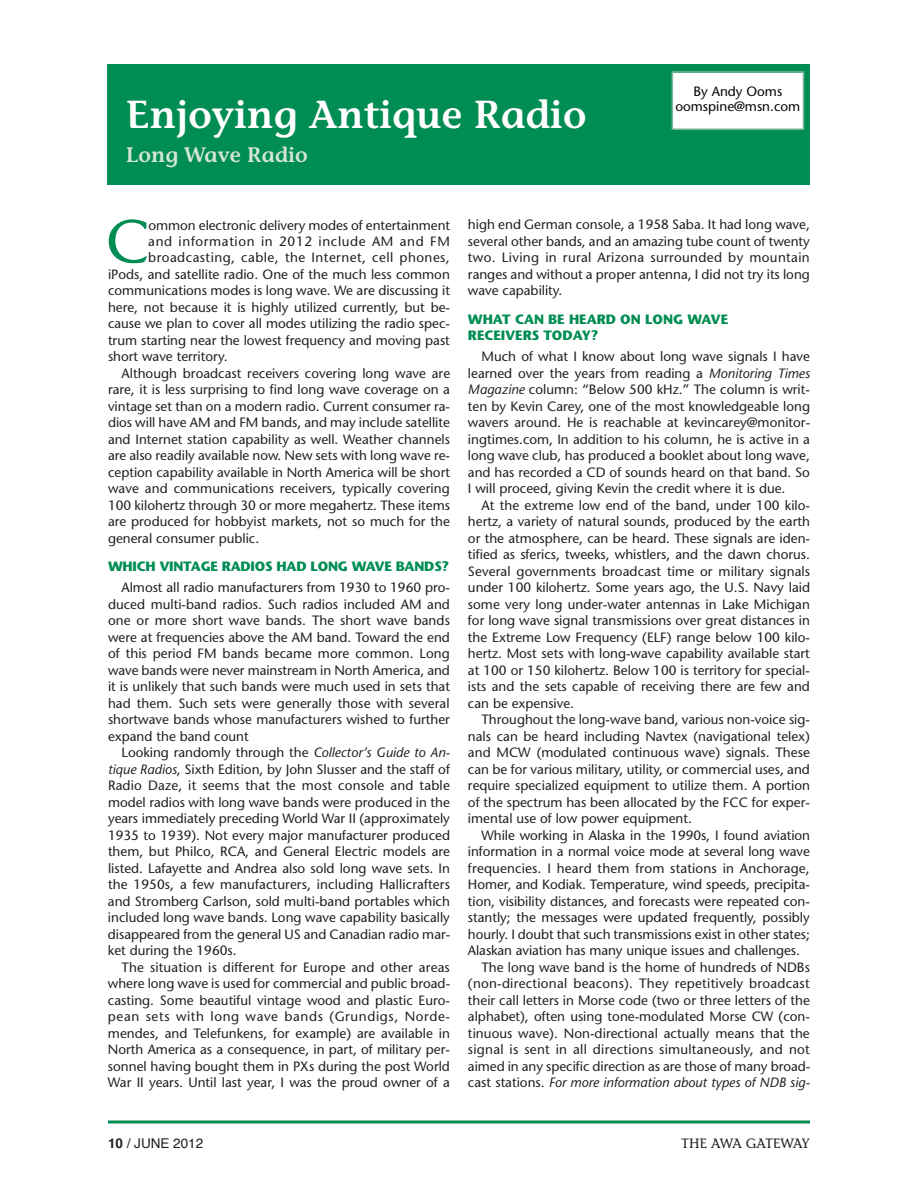
<style>
.page{position:relative;width:918px;height:1188px;background:#fff}
.page>*{position:absolute;margin:0;border:0;box-sizing:border-box;transform-origin:0 0}
.t1{font:60.6px "Stone Informal";color:#008d53}
.t2{font:600 39px "Stone Informal";color:#fff}
.t3{font:600 21px "Stone Informal";color:#d6e5da}
.t4{font:13.5px/16.5px "Stone Sans";color:#231f20;text-align:justify}
.t5{font:13.5px "Stone Sans";letter-spacing:.02em;color:#231f20}
.t6{font:700 13.5px/16.5px "Stone Sans";letter-spacing:-.015em;color:#008d53}
.t7{font:italic 13.5px "Stone Sans";color:#231f20}
.t8{font:13.5px "Stone Sans";letter-spacing:.035em;color:#231f20}
.t9{font:13.5px "Stone Sans";letter-spacing:.045em;color:#231f20}
.t10{font:13.5px/15px "Stone Sans";color:#070504;text-align:center}
.t11{font:13.5px "Stone Informal";letter-spacing:-.035em;color:#231f20}
.t12{font:13.5px "Helvetica";color:#231f20}
.s1{font-style:italic}
.s2{font-style:normal}
.s3{font-weight:700}
</style>
<div class="page">
<svg style="left:108px;top:1120px;width:702px;height:4px;background:#3fa97d"></svg>
<div style="left:108px;top:65px;width:702px;height:120px;background:#008d53"></div>
<div style="left:673px;top:73px;width:130px;height:55px;background:#fff"></div>
<div style="left:672px;top:71px;width:132px;height:59px;border:2px solid #81b99b"></div>
<h2 class="t2" style="left:126px;top:100px;width:462px">Enjoying Antique Radio</h2>
<h3 class="t3" style="left:126px;top:146px;width:183px">Long Wave Radio</h3>
<p class="t10" style="left:675px;top:86px;width:126px">By Andy Ooms oomspine@msn.com</p>
<h1 class="t1" style="left:106px;top:206px;width:44px">C</h1>
<p class="t4" style="left:149px;top:218px;width:303px">ommon electronic delivery modes of entertainment</p>
<p class="t9" style="left:148px;top:236px;width:303px">and information in 2012 include AM and FM</p>
<p class="t8" style="left:148px;top:253px;width:303px">broadcasting, cable, the Internet, cell phones,</p>
<p class="t4" style="left:108px;top:267px;width:343px">iPods, and satellite radio. One of the much less common</p>
<p class="t4" style="left:108px;top:284px;width:344px">communications modes is long wave. We are discussing it</p>
<p class="t4" style="left:108px;top:300px;width:344px">here, not because it is highly utilized currently, but be-</p>
<p class="t4" style="left:108px;top:317px;width:343px">cause we plan to cover all modes utilizing the radio spec-</p>
<p class="t4" style="left:108px;top:333px;width:343px">trum starting near the lowest frequency and moving past</p>
<p class="t4" style="left:108px;top:350px;width:121px">short wave territory.</p>
<p class="t4" style="left:122px;top:366px;width:330px">Although broadcast receivers covering long wave are</p>
<p class="t4" style="left:108px;top:383px;width:344px">rare, it is less surprising to find long wave coverage on a</p>
<p class="t4" style="left:108px;top:399px;width:343px">vintage set than on a modern radio. Current consumer ra-</p>
<p class="t4" style="left:108px;top:416px;width:344px">dios will have AM and FM bands, and may include satellite</p>
<p class="t4" style="left:108px;top:432px;width:343px">and Internet station capability as well. Weather channels</p>
<p class="t4" style="left:108px;top:449px;width:344px">are also readily available now. New sets with long wave re-</p>
<p class="t4" style="left:108px;top:465px;width:344px">ception capability available in North America will be short</p>
<p class="t4" style="left:108px;top:482px;width:343px">wave and communications receivers, typically covering</p>
<p class="t4" style="left:108px;top:498px;width:344px">100 kilohertz through 30 or more megahertz. These items</p>
<p class="t4" style="left:108px;top:515px;width:344px">are produced for hobbyist markets, not so much for the</p>
<p class="t4" style="left:108px;top:531px;width:153px">general consumer public.</p>
<p class="t6" style="left:108px;top:560px;width:343px">WHICH VINTAGE RADIOS HAD LONG WAVE BANDS?</p>
<p class="t4" style="left:108px;top:581px;width:344px;text-indent:14px">Almost all radio manufacturers from 1930 to 1960 pro&shy;duced multi-band radios. Such radios included AM and one or more short wave bands. The short wave bands were at frequencies above the AM band. Toward the end of this period FM bands became more common. Long wave bands were never mainstream in North America, and it is unlikely that such bands were much used in sets that had them. Such sets were generally those with several shortwave bands whose manufacturers wished to further expand the band count</p>
<p class="t4" style="left:108px;top:746px;width:344px;text-indent:14px">Looking randomly through the <span class="s1">Collector’s Guide to An&shy;tique Radios</span>, Sixth Edition, by John Slusser and the staff of Radio Daze, it seems that the most console and table model radios with long wave bands were produced in the years immediately preceding World War II (approximately 1935 to 1939). Not every major manufacturer produced them, but Philco, RCA, and General Electric models are listed. Lafayette and Andrea also sold long wave sets. In the 1950s, a few manufacturers, including Hallicrafters and Stromberg Carlson, sold multi-band portables which included long wave bands. Long wave capability basically disappeared from the general US and Canadian radio mar&shy;ket during the 1960s.</p>
<p class="t4" style="left:108px;top:960px;width:344px;text-indent:14px">The situation is different for Europe and other areas where long wave is used for commercial and public broad&shy;casting. Some beautiful vintage wood and plastic Euro&shy;pean sets with long wave bands (Grundigs, Norde&shy;mendes, and Telefunkens, for example) are available in North America as a consequence, in part, of military per&shy;sonnel having bought them in PXs during the post World War II years. Until last year, I was the proud owner of a</p>
<p class="t4" style="left:468px;top:218px;width:343px">high end German console, a 1958 Saba. It had long wave, several other bands, and an amazing tube count of twenty two. Living in rural Arizona surrounded by mountain ranges and without a proper antenna, I did not try its long wave capability.</p>
<p class="t6" style="left:468px;top:312px;width:262px">WHAT CAN BE HEARD ON LONG WAVE<br>RECEIVERS TODAY?</p>
<p class="t4" style="left:468px;top:350px;width:344px;text-indent:14px">Much of what I know about long wave signals I have learned over the years from reading a <span class="s1">Monitoring Times Magazine</span> column: “Below 500 kHz.” The column is writ&shy;ten by Kevin Carey, one of the most knowledgeable long wavers around. He is reachable at kevincarey@monitor&shy;ingtimes.com, In addition to his column, he is active in a long wave club, has produced a booklet about long wave, and has recorded a CD of sounds heard on that band. So I will proceed, giving Kevin the credit where it is due.</p>
<p class="t4" style="left:468px;top:498px;width:344px;text-indent:14px">At the extreme low end of the band, under 100 kilo&shy;hertz, a variety of natural sounds, produced by the earth or the atmosphere, can be heard. These signals are iden&shy;tified as sferics, tweeks, whistlers, and the dawn chorus.<br>Several governments broadcast time or military signals under 100 kilohertz. Some years ago, the U.S. Navy laid some very long under-water antennas in Lake Michigan for long wave signal transmissions over great distances in the Extreme Low Frequency (ELF) range below 100 kilo&shy;hertz. Most sets with long-wave capability available start at 100 or 150 kilohertz. Below 100 is territory for special&shy;ists and the sets capable of receiving there are few and can be expensive.</p>
<p class="t4" style="left:468px;top:713px;width:344px;text-indent:14px">Throughout the long-wave band, various non-voice sig&shy;nals can be heard including Navtex (navigational telex) and MCW (modulated continuous wave) signals. These can be for various military, utility, or commercial uses, and require specialized equipment to utilize them. A portion of the spectrum has been allocated by the FCC for exper&shy;imental use of low power equipment.</p>
<p class="t4" style="left:481px;top:828px;width:330px">While working in Alaska in the 1990s, I found aviation</p>
<p class="t4" style="left:468px;top:845px;width:343px">information in a normal voice mode at several long wave</p>
<p class="t4" style="left:468px;top:861px;width:343px">frequencies. I heard them from stations in Anchorage,</p>
<p class="t4" style="left:468px;top:878px;width:343px">Homer, and Kodiak. Temperature, wind speeds, precipita-</p>
<p class="t4" style="left:468px;top:894px;width:343px">tion, visibility distances, and forecasts were repeated con-</p>
<p class="t4" style="left:468px;top:911px;width:343px">stantly; the messages were updated frequently, possibly</p>
<p class="t4" style="left:468px;top:927px;width:344px">hourly. I doubt that such transmissions exist in other states;</p>
<p class="t4" style="left:468px;top:944px;width:334px">Alaskan aviation has many unique issues and challenges.</p>
<p class="t4" style="left:481px;top:960px;width:330px">The long wave band is the home of hundreds of NDBs</p>
<p class="t5" style="left:468px;top:978px;width:343px">(non-directional beacons). They repetitively broadcast</p>
<p class="t4" style="left:468px;top:993px;width:344px">their call letters in Morse code (two or three letters of the</p>
<p class="t4" style="left:468px;top:1010px;width:344px">alphabet), often using tone-modulated Morse CW (con-</p>
<p class="t4" style="left:468px;top:1026px;width:343px">tinuous wave). Non-directional actually means that the</p>
<p class="t5" style="left:468px;top:1044px;width:343px">signal is sent in all directions simultaneously, and not</p>
<p class="t4" style="left:468px;top:1059px;width:344px">aimed in any specific direction as are those of many broad-</p>
<p class="t7" style="left:468px;top:1077px;width:343px"><span class="s2">cast stations.</span> For more information about types of NDB sig-</p>
<p class="t12" style="left:108px;top:1138px;width:97px"><span class="s3">10</span> / JUNE 2012</p>
<p class="t11" style="left:681px;top:1136px;width:130px">THE AWA GATEWAY</p>
</div>
